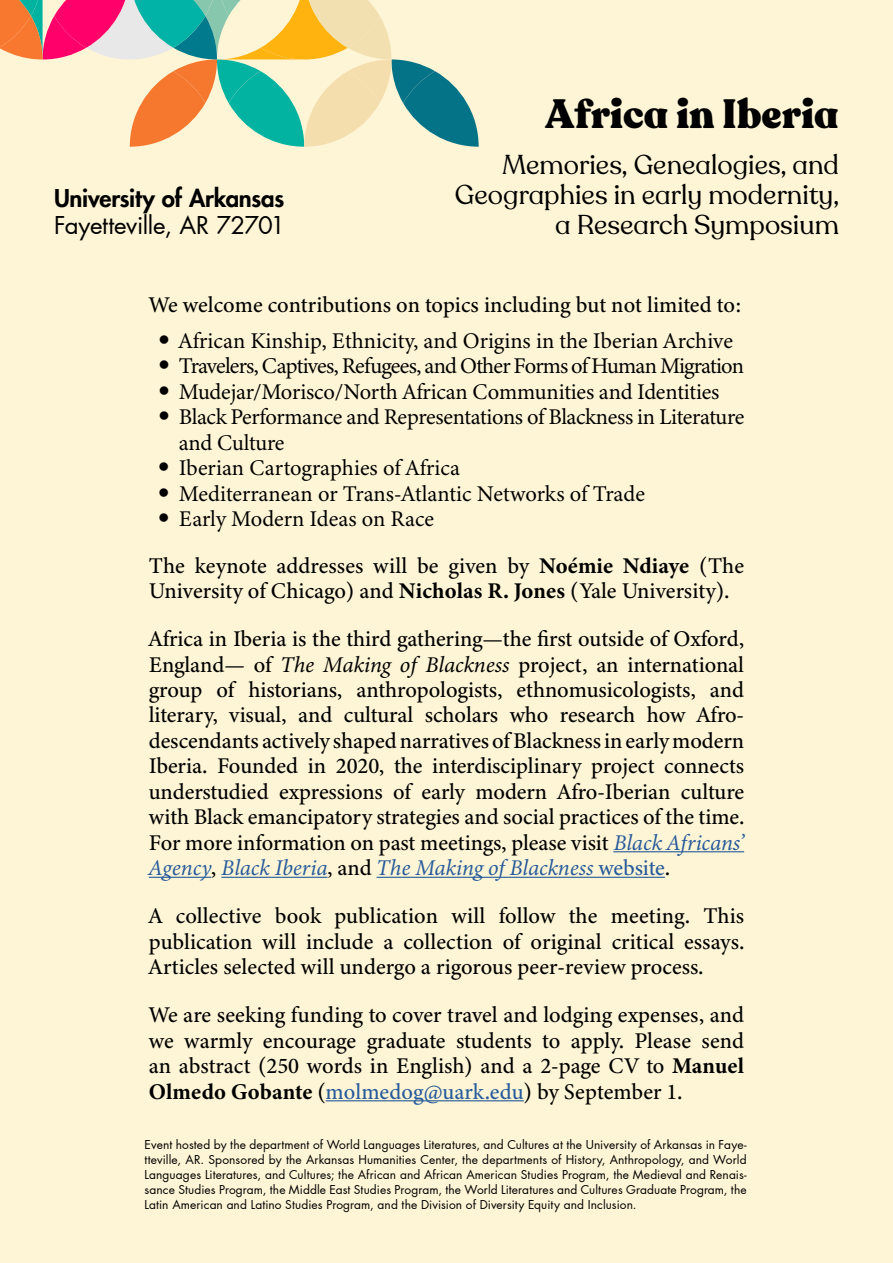
<style>
.page{position:relative;width:893px;height:1263px;background:#fef5d6}
.page>*{position:absolute;margin:0;border:0;box-sizing:border-box;transform-origin:0 0}
.t1{font:900 40.5px "Recoleta Alt";color:#000}
.t2{font:27px/30px "Recoleta Alt";color:#000;text-align:right}
.t3{font:800 24px "Futura LT Pro";letter-spacing:-.01em;color:#000}
.t4{font:24px "Futura LT Pro";letter-spacing:-.015em;color:#000}
.t5{font:500 22.5px/25.5px "Minion 3";color:#000;text-align:justify}
.t6{font:22.5px/25.5px "Minion 3";letter-spacing:-.01em;color:#000}
.t7{font:22.5px "Minion 3";letter-spacing:-.035em;color:#000}
.t8{font:12px/15px "Futura LT Pro";letter-spacing:.005em;color:#000;text-align:justify}
.s1{font-family:"Futura LT Pro"}
.s2{font-family:"Futura LT Pro";font-weight:400}
.s3{font-weight:400}
.s4{font-weight:700}
.s5{font-weight:400;font-style:italic}
.s6{font-weight:400;font-style:italic;color:#275b9b}
.s7{color:#275b9b}
</style>
<div class="page">
<hr style="left:613px;top:851px;width:131px;height:1px;background:#275b9b">
<hr style="left:149px;top:877px;width:62px;height:1px;background:#275b9b">
<hr style="left:221px;top:877px;width:107px;height:1px;background:#275b9b">
<hr style="left:377px;top:877px;width:288px;height:1px;background:#275b9b">
<hr style="left:326px;top:1100px;width:198px;height:1px;background:#275b9b">
<svg style="left:0;top:0;width:479px;height:147px"></svg>
<p class="t3" style="left:54px;top:180px;width:232px">University of Arkansas</p>
<p class="t4" style="left:54px;top:208px;width:233px">Fayetteville, AR 72701</p>
<h1 class="t1" style="left:545px;top:88px;width:295px">Africa in Iberia</h1>
<p class="t2" style="left:455px;top:150px;width:385px">Memories, Genealogies, and<br>Geographies in early modernity, a Research Symposium</p>
<p class="t5" style="left:149px;top:291px;width:594px">We welcome contributions on topics including but not limited to:</p>
<p class="t6" style="left:157px;top:327px;width:577px"><span class="s1">•</span> African Kinship, Ethnicity, and Origins in the Iberian Archive</p>
<p class="t7" style="left:157px;top:350px;width:588px"><span class="s1">•</span> Travelers, Captives, Refugees, and Other Forms of Human Migration</p>
<p class="t6" style="left:157px;top:378px;width:564px"><span class="s1">•</span> Mudejar/Morisco/North African Communities and Identities</p>
<p class="t6" style="left:179px;top:404px;width:567px;text-indent:-21px"><span class="s1">•</span> Black Performance and Representations of Blackness in Literature and Culture</p>
<p class="t6" style="left:157px;top:455px;width:304px"><span class="s1">•</span> Iberian Cartographies of Africa</p>
<p class="t6" style="left:157px;top:480px;width:489px"><span class="s1">•</span> Mediterranean or Trans-Atlantic Networks of Trade</p>
<p class="t5" style="left:149px;top:495px;width:597px;line-height:46.5px;text-indent:9px"><span class="s2">•</span> <span class="s3">Early Modern Ideas on Race<br></span>The keynote addresses will be given by <span class="s4">Noémie Ndiaye</span> (The</p>
<p class="t5" style="left:149px;top:567px;width:597px;line-height:48px">University of Chicago) and <span class="s4">Nicholas R. Jones</span> (Yale University).<br>Africa in Iberia is the third gathering—the first outside of Oxford,</p>
<p class="t5" style="left:149px;top:651px;width:597px">England— of <span class="s5">The Making of Blackness</span> project, an international group of historians, anthropologists, ethnomusicologists, and literary, visual, and cultural scholars who research how Afro&shy;descendants actively shaped narratives of Blackness in early modern Iberia. Founded in 2020, the interdisciplinary project connects understudied expressions of early modern Afro-Iberian culture with Black emancipatory strategies and social practices of the time.<br>For more information on past meetings, please visit <span class="s6">Black Africans’ Agency</span>, <span class="s6">Black Iberia</span>, and <span class="s6">The Making of Blackness</span> <span class="s7">website</span>.</p>
<p class="t5" style="left:149px;top:903px;width:597px">A collective book publication will follow the meeting. This publication will include a collection of original critical essays.<br>Articles selected will undergo a rigorous peer-review process.</p>
<p class="t5" style="left:149px;top:1002px;width:597px">We are seeking funding to cover travel and lodging expenses, and we warmly encourage graduate students to apply. Please send an abstract (250 words in English) and a 2-page CV to <span class="s4">Manuel Olmedo Gobante</span> (<span class="s7">molmedog@uark.edu</span>) by September 1.</p>
<p class="t8" style="left:145px;top:1137px;width:604px">Event hosted by the department of World Languages Literatures, and Cultures at the University of Arkansas in Faye&shy;tteville, AR. Sponsored by the Arkansas Humanities Center, the departments of History, Anthropology, and World Languages Literatures, and Cultures; the African and African American Studies Program, the Medieval and Renais&shy;sance Studies Program, the Middle East Studies Program, the World Literatures and Cultures Graduate Program, the Latin American and Latino Studies Program, and the Division of Diversity Equity and Inclusion.</p>
</div>
